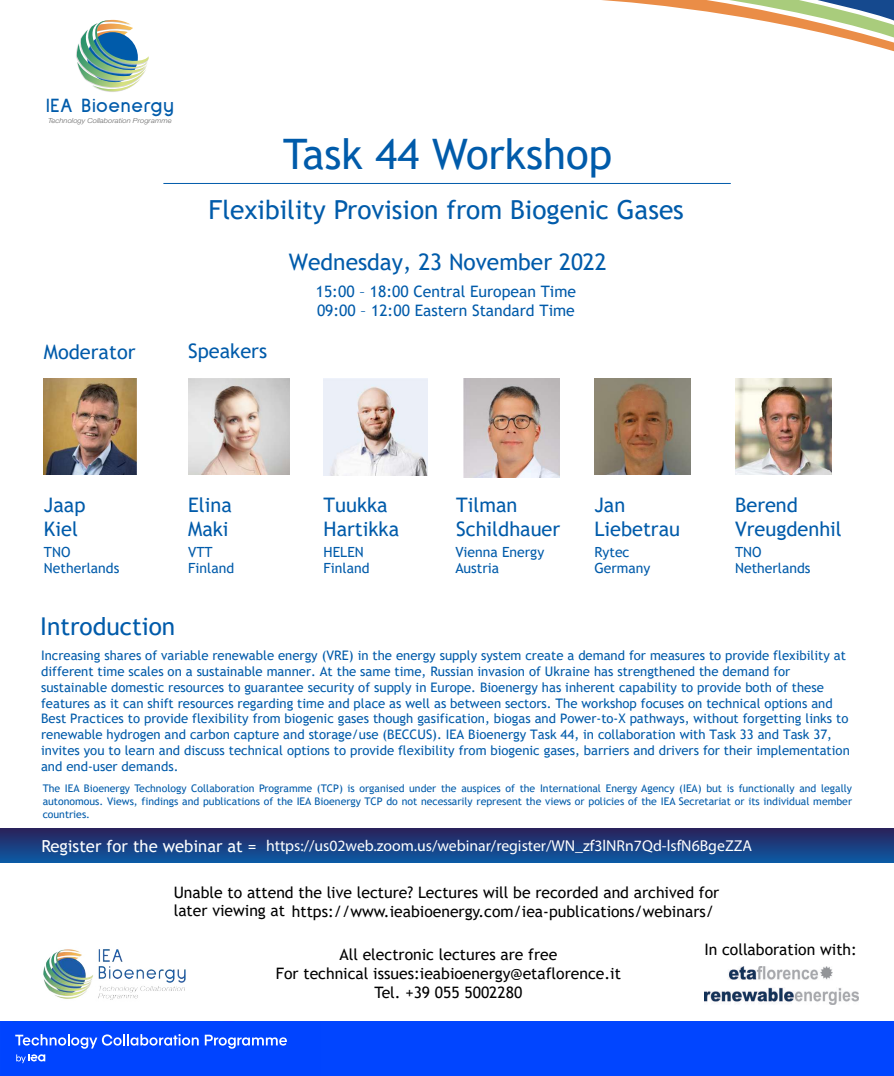
<style>
.page{position:relative;width:894px;height:1076px;background:#fff}
.page>*{position:absolute;margin:0;border:0;box-sizing:border-box;transform-origin:0 0}
.t1{font:42px "Trebuchet MS";color:#005baa}
.t2{font:26.25px "Trebuchet MS";color:#005baa}
.t3{font:24.5px "Trebuchet MS";color:#005baa}
.t4{font:22.75px "Trebuchet MS";color:#005baa}
.t5{font:19.95px/24px "Trebuchet MS";color:#005baa}
.t6{font:700 19.95px "Sulphur Point";letter-spacing:.04em;color:#005baa}
.t7{font:16.62px "Trebuchet MS";color:#fff}
.t8{font:15.75px/18.9px "Trebuchet MS";color:#000}
.t9{font:15.75px "Myriad Pro";color:#fff}
.t10{font:15.75px/18.9px "Trebuchet MS";color:#005baa}
.t11{font:14px/16.8px "Trebuchet MS";color:#005baa}
.t12{font:13.12px/15.8px "Trebuchet MS";color:#005baa}
.t13{font:10.5px/12.6px "Trebuchet MS";color:#005baa;text-align:justify}
.t14{font:italic 300 6.91px "Helvetica Neue";letter-spacing:.005em;color:#676767;scale:1.1 1}
</style>
<div class="page">
<img style="left:77px;top:20px;width:72px;height:72px">
<svg style="left:602px;top:0;width:291px;height:51px"></svg>
<div style="left:0;top:828px;width:893px;height:34px;background:linear-gradient(to bottom,#2b2058,#0d58a1)"></div>
<div style="left:0;top:1021px;width:893px;height:54px;background:#0145ff"></div>
<img style="left:39px;top:949px;width:155px;height:73px">
<div style="left:2px;top:1022px;width:319px;height:53px;background:#04f"></div>
<svg style="left:15px;top:1034px;width:184px;height:14px"></svg>
<svg style="left:205px;top:1034px;width:82px;height:14px"></svg>
<svg style="left:16px;top:1054px;width:29px;height:9px"></svg>
<img style="left:704px;top:966px;width:154px;height:38px">
<hr style="left:163px;top:183px;width:567px;height:1px;background:#005baa">
<img style="left:44px;top:378px;width:93px;height:96px">
<img style="left:188px;top:378px;width:102px;height:97px">
<img style="left:323px;top:378px;width:104px;height:97px">
<img style="left:463px;top:378px;width:96px;height:100px">
<img style="left:594px;top:378px;width:96px;height:96px">
<img style="left:735px;top:378px;width:96px;height:96px">
<h3 class="t6" style="left:46px;top:94px;width:129px">IEA Bioenergy</h3>
<p class="t14" style="left:48px;top:117px;width:114px">Technology Collaboration Programme</p>
<h3 class="t5" style="left:44px;top:340px;width:93px">Moderator</h3>
<h1 class="t1" style="left:283px;top:127px;width:330px">Task 44 Workshop</h1>
<h2 class="t2" style="left:208px;top:193px;width:477px">Flexibility Provision from Biogenic Gases</h2>
<h3 class="t4" style="left:289px;top:248px;width:319px">Wednesday, 23 November 2022</h3>
<h3 class="t5" style="left:188px;top:338px;width:80px">Speakers</h3>
<p class="t10" style="left:316px;top:282px;width:262px">15:00 – 18:00 Central European Time<br>09:00 – 12:00 Eastern Standard Time</p>
<h3 class="t5" style="left:44px;top:493px;width:43px">Jaap<br>Kiel</h3>
<p class="t11" style="left:44px;top:543px;width:77px">TNO<br>Netherlands</p>
<h3 class="t5" style="left:188px;top:493px;width:45px">Elina<br>Maki</h3>
<p class="t11" style="left:188px;top:543px;width:47px">VTT<br>Finland</p>
<h3 class="t3" style="left:40px;top:611px;width:136px">Introduction</h3>
<h3 class="t5" style="left:323px;top:493px;width:77px">Tuukka<br>Hartikka</h3>
<p class="t11" style="left:323px;top:543px;width:47px">HELEN<br>Finland</p>
<h3 class="t5" style="left:456px;top:493px;width:105px">Tilman<br>Schildhauer</h3>
<p class="t11" style="left:455px;top:543px;width:90px">Vienna Energy<br>Austria</p>
<h3 class="t5" style="left:594px;top:493px;width:87px">Jan<br>Liebetrau</h3>
<p class="t11" style="left:594px;top:543px;width:58px">Rytec<br>Germany</p>
<h3 class="t5" style="left:735px;top:493px;width:108px">Berend<br>Vreugdenhil</h3>
<p class="t11" style="left:735px;top:543px;width:77px">TNO<br>Netherlands</p>
<p class="t12" style="left:41px;top:647px;width:810px">Increasing shares of variable renewable energy (VRE) in the energy supply system create a demand for measures to provide flexibility at different time scales on a sustainable manner. At the same time, Russian invasion of Ukraine has strengthened the demand for sustainable domestic resources to guarantee security of supply in Europe. Bioenergy has inherent capability to provide both of these features as it can shift resources regarding time and place as well as between sectors. The workshop focuses on technical options and Best Practices to provide flexibility from biogenic gases though gasification, biogas and Power-to-X pathways, without forgetting links to renewable hydrogen and carbon capture and storage/use (BECCUS). IEA Bioenergy Task 44, in collaboration with Task 33 and Task 37, invites you to learn and discuss technical options to provide flexibility from biogenic gases, barriers and drivers for their implementation and end-user demands.</p>
<p class="t13" style="left:43px;top:782px;width:810px">The IEA Bioenergy Technology Collaboration Programme (TCP) is organised under the auspices of the International Energy Agency (IEA) but is functionally and legally autonomous. Views, findings and publications of the IEA Bioenergy TCP do not necessarily represent the views or policies of the IEA Secretariat or its individual member countries.</p>
<p class="t7" style="left:41px;top:835px;width:217px">Register for the webinar at =</p>
<p class="t8" style="left:174px;top:882px;width:547px;line-height:19.5px">Unable to attend the live lecture? Lectures will be recorded and archived for later viewing at https://www.ieabioenergy.com/iea-publications/webinars/</p>
<p class="t8" style="left:276px;top:944px;width:346px;text-align:center">All electronic lectures are free<br>For technical issues:ieabioenergy@etaflorence.it<br>Tel. +39 055 5002280</p>
<p class="t8" style="left:704px;top:939px;width:154px">In collaboration with:</p>
<p class="t9" style="left:266px;top:836px;width:487px">https://us02web.zoom.us/webinar/register/WN_zf3lNRn7Qd-lsfN6BgeZZA</p>
</div>
